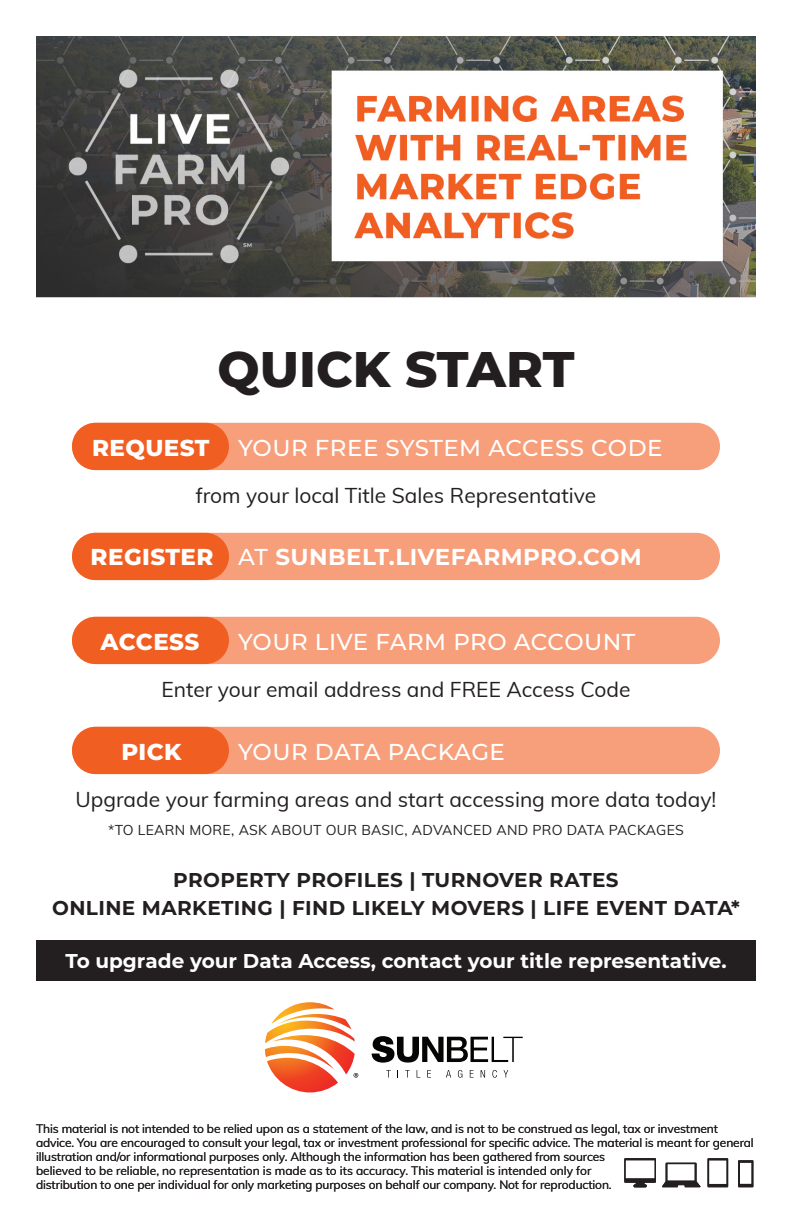
<style>
.page{position:relative;width:792px;height:1224px;background:#fff}
.page>*{position:absolute;margin:0;border:0;box-sizing:border-box;transform-origin:0 0}
.t1{font:800 50px "Montserrat";color:#231f20}
.t2{font:500 23px "Montserrat";letter-spacing:.02em;color:#fff}
.t3{font:700 23px "Montserrat";letter-spacing:.02em;color:#fff}
.t4{font:800 23px "Montserrat";letter-spacing:.02em;color:#fff}
.t5{font:21px "Muli";color:#231f20}
.t6{font:700 20px/28px "Montserrat";letter-spacing:.02em;color:#231f20;text-align:center}
.t7{font:700 20px "Montserrat";color:#fff}
.t8{font:14px "Muli";letter-spacing:.02em;color:#231f20}
.t9{font:12px/14px "Muli";letter-spacing:-.01em;color:#231f20}
.s1{font-weight:800}
.s2{font-weight:500}
</style>
<div class="page">
<img style="left:36px;top:36px;width:720px;height:739px">
<div style="left:72px;top:423px;width:648px;height:47px;background:#f79e7a;border-radius:24px"></div>
<div style="left:72px;top:423px;width:157px;height:47px;background:#f15e22;border-radius:24px"></div>
<div style="left:72px;top:533px;width:648px;height:47px;background:#f79e7a;border-radius:24px"></div>
<div style="left:72px;top:533px;width:157px;height:47px;background:#f15e22;border-radius:24px"></div>
<div style="left:72px;top:617px;width:648px;height:47px;background:#f79e7a;border-radius:24px"></div>
<div style="left:72px;top:617px;width:157px;height:47px;background:#f15e22;border-radius:24px"></div>
<div style="left:72px;top:727px;width:648px;height:47px;background:#f79e7a;border-radius:24px"></div>
<div style="left:72px;top:727px;width:157px;height:47px;background:#f15e22;border-radius:24px"></div>
<div style="left:36px;top:940px;width:720px;height:40px;background:#231f20"></div>
<svg style="left:738px;top:1160px;width:15px;height:27px"></svg>
<svg style="left:707px;top:1158px;width:21px;height:29px"></svg>
<svg style="left:662px;top:1163px;width:39px;height:24px"></svg>
<svg style="left:624px;top:1158px;width:32px;height:29px"></svg>
<svg style="left:372px;top:1036px;width:151px;height:27px"></svg>
<svg style="left:386px;top:1070px;width:5px;height:8px"></svg>
<svg style="left:405px;top:1070px;width:5px;height:8px"></svg>
<svg style="left:427px;top:1070px;width:4px;height:8px"></svg>
<svg style="left:446px;top:1070px;width:5px;height:8px"></svg>
<svg style="left:458px;top:1070px;width:4px;height:8px"></svg>
<svg style="left:470px;top:1070px;width:4px;height:8px"></svg>
<svg style="left:481px;top:1070px;width:4px;height:8px"></svg>
<svg style="left:492px;top:1070px;width:5px;height:8px"></svg>
<svg style="left:504px;top:1070px;width:4px;height:8px"></svg>
<svg style="left:265px;top:1002px;width:93px;height:90px"></svg>
<p class="t1" style="left:218px;top:333px;width:358px">QUICK START</p>
<p class="t2" style="left:92px;top:432px;width:572px"><span class="s1">REQUEST</span> YOUR FREE SYSTEM ACCESS CODE</p>
<p class="t5" style="left:196px;top:480px;width:402px">from your local Title Sales Representative</p>
<p class="t3" style="left:91px;top:541px;width:553px"><span class="s1">REGISTER</span> <span class="s2">AT</span> SUNBELT.LIVEFARMPRO.COM</p>
<p class="t4" style="left:101px;top:625px;width:100px">ACCESS</p>
<p class="t2" style="left:238px;top:626px;width:399px">YOUR LIVE FARM PRO ACCOUNT</p>
<p class="t5" style="left:161px;top:674px;width:471px">Enter your email address and FREE Access Code</p>
<p class="t4" style="left:121px;top:735px;width:62px">PICK</p>
<p class="t2" style="left:238px;top:736px;width:268px">YOUR DATA PACKAGE</p>
<p class="t5" style="left:76px;top:784px;width:642px">Upgrade your farming areas and start accessing more data today!</p>
<p class="t8" style="left:108px;top:820px;width:577px">*TO LEARN MORE, ASK ABOUT OUR BASIC, ADVANCED AND PRO DATA PACKAGES</p>
<p class="t6" style="left:52px;top:865px;width:689px">PROPERTY PROFILES | TURNOVER RATES<br>ONLINE MARKETING | FIND LIKELY MOVERS | LIFE EVENT DATA*</p>
<p class="t7" style="left:65px;top:947px;width:663px">To upgrade your Data Access, contact your title representative.</p>
<p class="t9" style="left:36px;top:1121px;width:719px">This material is not intended to be relied upon as a statement of the law, and is not to be construed as legal, tax or investment advice. You are encouraged to consult your legal, tax or investment professional for specific advice. The material is meant for general illustration and/or informational purposes only. Although the information has been gathered from sources<br>believed to be reliable, no representation is made as to its accuracy. This material is intended only for<br>distribution to one per individual for only marketing purposes on behalf our company. Not for reproduction.</p>
</div>
